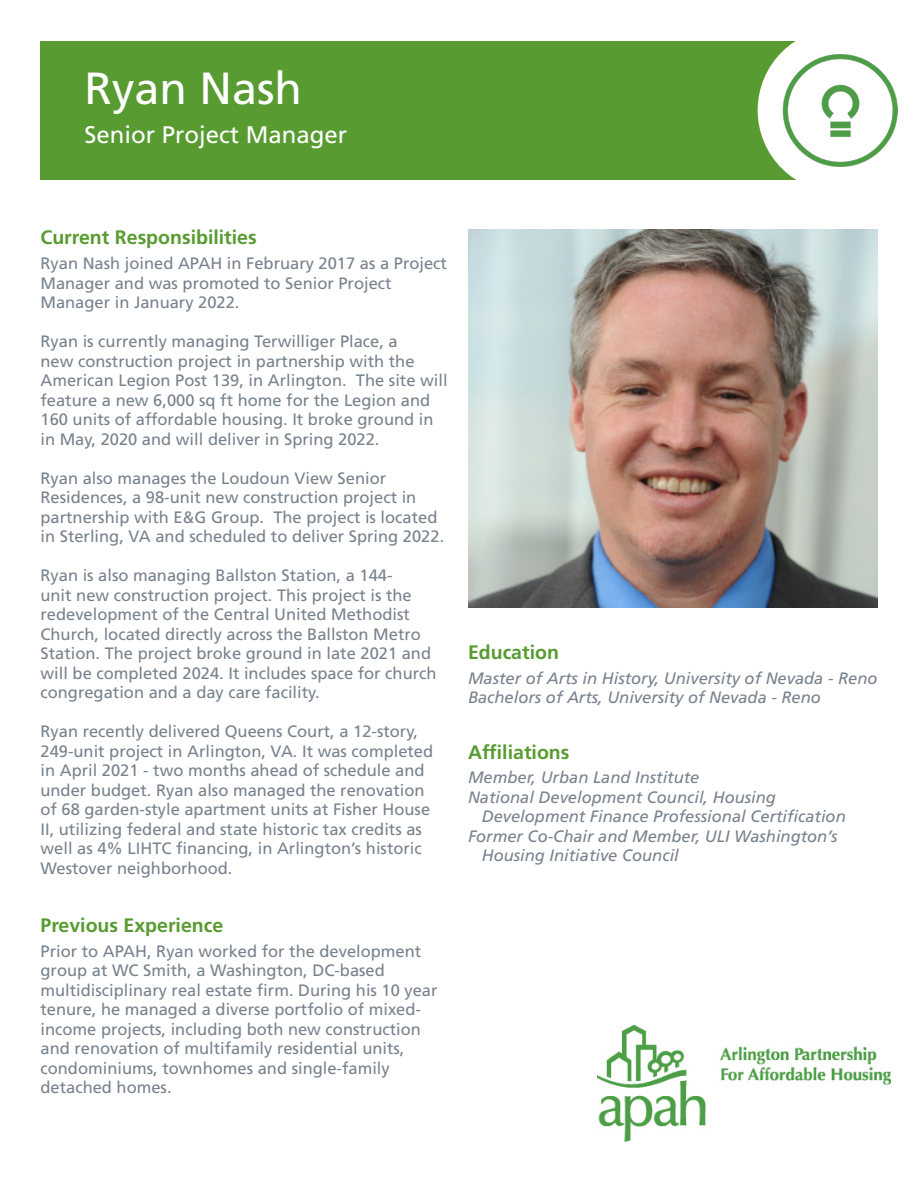
<style>
.page{position:relative;width:918px;height:1188px;background:#fff}
.page>*{position:absolute;margin:0;border:0;box-sizing:border-box;transform-origin:0 0}
.t1{font:45px "Frutiger LT Std";color:#fff}
.t2{font:24px "Frutiger LT Std";color:#fff}
.t3{font:700 19.5px "Frutiger LT Std";color:#589b31}
.t4{font:16.5px/19.5px "Frutiger LT Std";color:#78828d}
.t5{font:italic 16.5px/19.5px "Frutiger LT Std";color:#78828d}
</style>
<div class="page">
<div style="left:40px;top:41px;width:829px;height:139px;background:#589b31"></div>
<svg style="left:758px;top:41px;width:140px;height:139px"></svg>
<img style="left:783px;top:53px;width:114px;height:115px">
<img style="left:598px;top:1025px;width:293px;height:116px">
<img style="left:468px;top:230px;width:410px;height:377px">
<p class="t1" style="left:85px;top:62px;width:219px">Ryan Nash</p>
<p class="t2" style="left:85px;top:121px;width:264px">Senior Project Manager</p>
<p class="t3" style="left:40px;top:226px;width:218px">Current Responsibilities</p>
<p class="t4" style="left:40px;top:254px;width:408px">Ryan Nash joined APAH in February 2017 as a Project<br>Manager and was promoted to Senior Project<br>Manager in January 2022.</p>
<p class="t4" style="left:40px;top:332px;width:409px">Ryan is currently managing Terwilliger Place, a<br>new construction project in partnership with the American Legion Post 139, in Arlington. The site will feature a new 6,000 sq ft home for the Legion and 160 units of affordable housing. It broke ground in in May, 2020 and will deliver in Spring 2022.</p>
<p class="t4" style="left:40px;top:468px;width:405px">Ryan also manages the Loudoun View Senior Residences, a 98-unit new construction project in partnership with E&amp;G Group. The project is located in Sterling, VA and scheduled to deliver Spring 2022.</p>
<p class="t4" style="left:40px;top:566px;width:398px">Ryan is also managing Ballston Station, a 144-<br>unit new construction project. This project is the redevelopment of the Central United Methodist Church, located directly across the Ballston Metro Station. The project broke ground in late 2021 and will be completed 2024. It includes space for church congregation and a day care facility.</p>
<p class="t4" style="left:40px;top:722px;width:394px">Ryan recently delivered Queens Court, a 12-story, 249-unit project in Arlington, VA. It was completed in April 2021 - two months ahead of schedule and under budget. Ryan also managed the renovation of 68 garden-style apartment units at Fisher House II, utilizing federal and state historic tax credits as well as 4% LIHTC financing, in Arlington’s historic Westover neighborhood.</p>
<p class="t3" style="left:40px;top:914px;width:184px">Previous Experience</p>
<p class="t4" style="left:40px;top:942px;width:399px">Prior to APAH, Ryan worked for the development group at WC Smith, a Washington, DC-based multidisciplinary real estate firm. During his 10 year tenure, he managed a diverse portfolio of mixed&shy;income projects, including both new construction and renovation of multifamily residential units, condominiums, townhomes and single-family detached homes.</p>
<p class="t3" style="left:468px;top:640px;width:93px">Education</p>
<p class="t5" style="left:468px;top:668px;width:411px">Master of Arts in History, University of Nevada - Reno</p>
<p class="t5" style="left:468px;top:688px;width:354px">Bachelors of Arts, University of Nevada - Reno</p>
<p class="t3" style="left:468px;top:740px;width:103px">Affiliations</p>
<p class="t5" style="left:468px;top:768px;width:233px">Member, Urban Land Institute</p>
<p class="t5" style="left:482px;top:788px;width:366px;text-indent:-14px">National Development Council, Housing<br>Development Finance Professional Certification</p>
<p class="t5" style="left:482px;top:827px;width:357px;text-indent:-14px">Former Co-Chair and Member, ULI Washington’s<br>Housing Initiative Council</p>
</div>
